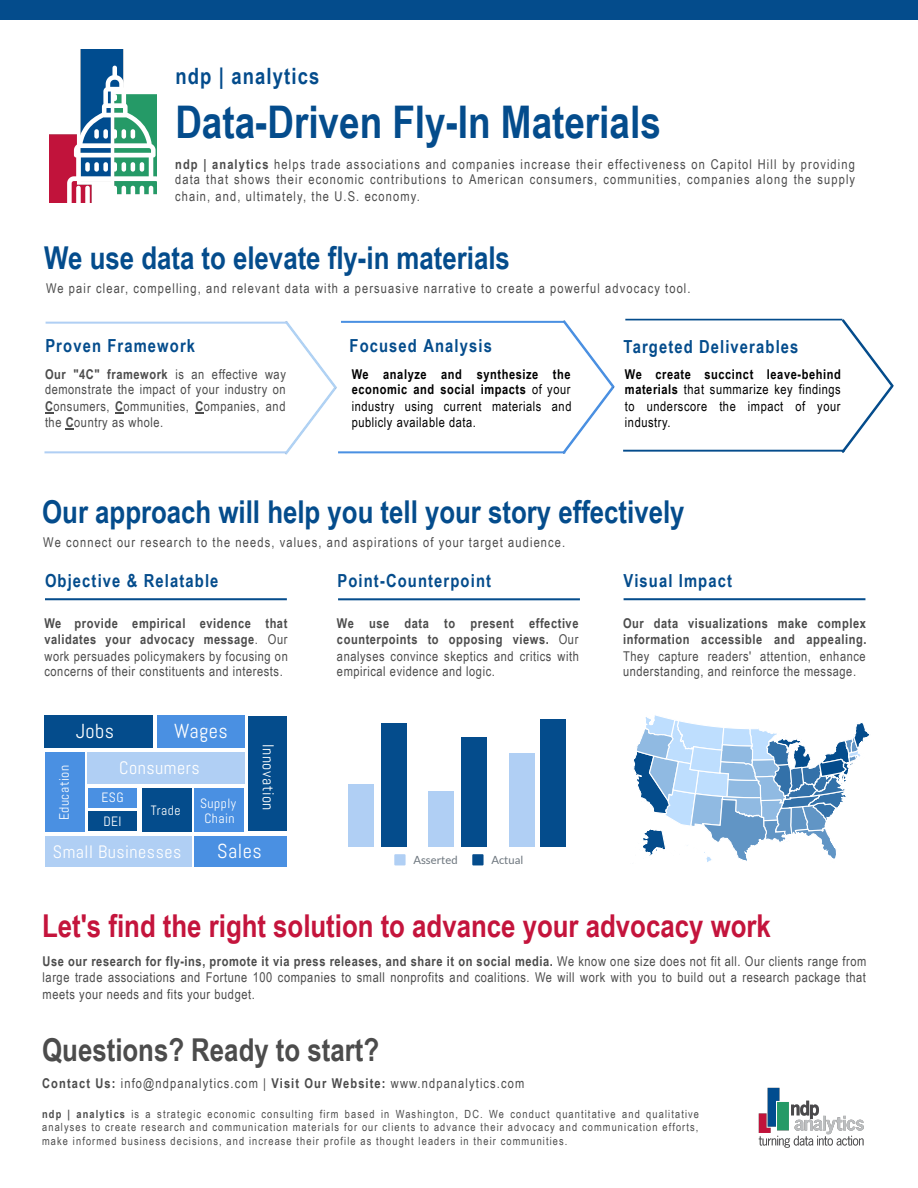
<style>
.page{position:relative;width:918px;height:1188px;background:#fff}
.page>*{position:absolute;margin:0;border:0;box-sizing:border-box;transform-origin:0 0}
.t1{font:700 45px "Arial Narrow";color:#044c8c}
.t2{font:700 31.5px "Arial Narrow";color:#044c8c}
.t3{font:700 31.5px "Arial Narrow";color:#c4143c}
.t4{font:700 31.5px "Arial Narrow";color:#4c4c4c}
.t5{font:700 22.5px "Arial Narrow";letter-spacing:.05em;color:#044c8c}
.t6{font:20.25px "Abel";letter-spacing:.025em;color:#fff}
.t7{font:700 18px "Arial Narrow";letter-spacing:.065em;color:#044c8c}
.t8{font:18px "Abel";letter-spacing:.03em;color:#fff}
.t9{font:17.95px "Abel";letter-spacing:.03em;color:#fff}
.t10{font:15.75px "Abel";letter-spacing:.03em;color:#fff}
.t11{font:13.5px/16.1px "Arial Narrow";letter-spacing:.045em;color:#4c4c4c;text-align:justify}
.t12{font:13.5px "Arial Narrow";letter-spacing:.085em;color:#4c4c4c}
.t13{font:13.5px/16.1px "Arial Narrow";letter-spacing:.04em;color:#000;text-align:justify}
.t14{font:13.5px/15.8px "Abel";letter-spacing:.035em;color:#fff;text-align:center}
.t15{font:11.25px/13.5px "Arial Narrow";letter-spacing:.1em;color:#4c4c4c;text-align:justify}
.t16{font:11.25px "Lato";color:#6c757d}
.s1{font-weight:700}
</style>
<div class="page">
<img style="left:758px;top:1087px;width:106px;height:61px">
<img style="left:50px;top:49px;width:74px;height:153px">
<svg style="left:67px;top:66px;width:90px;height:137px"></svg>
<div style="left:0;top:0;width:918px;height:19px;background:#044c8c"></div>
<svg style="left:45px;top:412px;width:9px;height:2px"></svg>
<svg style="left:115px;top:412px;width:9px;height:2px"></svg>
<svg style="left:195px;top:412px;width:9px;height:2px"></svg>
<svg style="left:282px;top:321px;width:57px;height:134px"></svg>
<hr style="left:624px;top:598px;width:241px;height:2px;background:#044c8c">
<svg style="left:633px;top:715px;width:236px;height:147px"></svg>
<div style="left:348px;top:784px;width:26px;height:62px;background:#b0cff4"></div>
<div style="left:428px;top:791px;width:26px;height:55px;background:#b0cff4"></div>
<div style="left:509px;top:753px;width:26px;height:93px;background:#b0cff4"></div>
<div style="left:381px;top:723px;width:26px;height:123px;background:#044c8c"></div>
<div style="left:461px;top:737px;width:26px;height:109px;background:#044c8c"></div>
<div style="left:541px;top:719px;width:25px;height:127px;background:#044c8c"></div>
<svg style="left:394px;top:854px;width:12px;height:11px"></svg>
<svg style="left:472px;top:854px;width:12px;height:11px"></svg>
<hr style="left:338px;top:598px;width:242px;height:2px;background:#044c8c">
<hr style="left:45px;top:598px;width:242px;height:2px;background:#044c8c">
<div style="left:45px;top:715px;width:108px;height:33px;background:#044c8c"></div>
<div style="left:45px;top:752px;width:40px;height:80px;background:#4a90e2"></div>
<div style="left:87px;top:752px;width:158px;height:32px;background:#b0cff4"></div>
<div style="left:89px;top:788px;width:48px;height:19px;background:#4a90e2"></div>
<div style="left:142px;top:788px;width:50px;height:44px;background:#044c8c"></div>
<div style="left:194px;top:788px;width:50px;height:44px;background:#4a90e2"></div>
<div style="left:157px;top:715px;width:88px;height:33px;background:#4a90e2"></div>
<div style="left:248px;top:716px;width:38px;height:115px;background:#044c8c"></div>
<div style="left:195px;top:836px;width:92px;height:31px;background:#4a90e2"></div>
<div style="left:45px;top:836px;width:147px;height:30px;background:#b0cff4"></div>
<div style="left:89px;top:812px;width:48px;height:19px;background:#044c8c"></div>
<hr style="left:338px;top:451px;width:227px;height:2px;background:#4a90e2">
<hr style="left:341px;top:321px;width:224px;height:2px;background:#4a90e2">
<hr style="left:623px;top:450px;width:222px;height:2px;background:#044c8c">
<hr style="left:625px;top:319px;width:217px;height:1px;background:#044c8c">
<hr style="left:44px;top:451px;width:242px;height:2px;background:#b0cff4">
<hr style="left:46px;top:322px;width:241px;height:2px;background:#b0cff4">
<svg style="left:560px;top:320px;width:55px;height:134px"></svg>
<svg style="left:839px;top:318px;width:55px;height:135px"></svg>
<p class="t5" style="left:175px;top:63px;width:145px">ndp | analytics</p>
<p class="t1" style="left:175px;top:96px;width:487px">Data-Driven Fly-In Materials</p>
<p class="t11" style="left:175px;top:156px;width:682px;line-height:16.3px"><span class="s1">ndp | analytics</span> helps trade associations and companies increase their effectiveness on Capitol Hill by providing data that shows their economic contributions to American consumers, communities, companies along the supply chain, and, ultimately, the U.S. economy.</p>
<p class="t2" style="left:44px;top:239px;width:467px">We use data to elevate fly-in materials</p>
<p class="t12" style="left:46px;top:281px;width:646px">We pair clear, compelling, and relevant data with a persuasive narrative to create a powerful advocacy tool.</p>
<p class="t7" style="left:45px;top:335px;width:151px">Proven Framework</p>
<p class="t7" style="left:350px;top:335px;width:144px">Focused Analysis</p>
<p class="t7" style="left:624px;top:337px;width:176px">Targeted Deliverables</p>
<p class="t11" style="left:45px;top:366px;width:242px"><span class="s1">Our "4C" framework</span> is an effective way demonstrate the impact of your industry on <span class="s1">C</span>onsumers, <span class="s1">C</span>ommunities, <span class="s1">C</span>ompanies, and the <span class="s1">C</span>ountry as whole.</p>
<p class="t13" style="left:352px;top:366px;width:221px"><span class="s1">We analyze and synthesize the economic and social impacts</span> of your industry using current materials and publicly available data.</p>
<p class="t13" style="left:625px;top:366px;width:217px"><span class="s1">We create succinct leave-behind materials</span> that summarize key findings to underscore the impact of your industry.</p>
<p class="t2" style="left:42px;top:493px;width:644px">Our approach will help you tell your story effectively</p>
<p class="t12" style="left:43px;top:534px;width:523px">We connect our research to the needs, values, and aspirations of your target audience.</p>
<p class="t7" style="left:45px;top:570px;width:175px">Objective &amp; Relatable</p>
<p class="t7" style="left:338px;top:570px;width:155px">Point-Counterpoint</p>
<p class="t7" style="left:624px;top:570px;width:110px">Visual Impact</p>
<p class="t11" style="left:44px;top:615px;width:245px"><span class="s1">We provide empirical evidence that validates your advocacy message</span>. Our work persuades policymakers by focusing on concerns of their constituents and interests.</p>
<p class="t11" style="left:623px;top:615px;width:245px"><span class="s1">Our data visualizations make complex information accessible and appealing.<br></span>They capture readers' attention, enhance understanding, and reinforce the message.</p>
<p class="t11" style="left:337px;top:615px;width:243px"><span class="s1">We use data to present effective counterpoints to opposing views.</span> Our analyses convince skeptics and critics with empirical evidence and logic.</p>
<p class="t6" style="left:76px;top:718px;width:40px">Jobs</p>
<p class="t6" style="left:174px;top:719px;width:55px">Wages</p>
<p class="t8" style="left:119px;top:757px;width:82px">Consumers</p>
<p class="t14" style="left:101px;top:790px;width:24px">ESG</p>
<p class="t14" style="left:103px;top:813px;width:20px">DEI</p>
<p class="t14" style="left:56px;top:820px;width:57px;rotate:-90deg">Education</p>
<p class="t14" style="left:151px;top:802px;width:31px">Trade</p>
<p class="t14" style="left:200px;top:795px;width:38px">Supply<br>Chain</p>
<p class="t10" style="left:278px;top:744px;width:68px;rotate:90deg">Innovation</p>
<p class="t9" style="left:53px;top:840px;width:130px">Small Businesses</p>
<p class="t6" style="left:217px;top:838px;width:46px">Sales</p>
<p class="t16" style="left:413px;top:853px;width:46px">Asserted</p>
<p class="t16" style="left:491px;top:853px;width:33px">Actual</p>
<p class="t3" style="left:42px;top:908px;width:730px">Let's find the right solution to advance your advocacy work</p>
<p class="t11" style="left:43px;top:953px;width:825px;line-height:16.3px"><span class="s1">Use our research for fly-ins, promote it via press releases, and share it on social media.</span> We know one size does not fit all. Our clients range from large trade associations and Fortune 100 companies to small nonprofits and coalitions. We will work with you to build out a research package that meets your needs and fits your budget.</p>
<p class="t4" style="left:42px;top:1032px;width:338px">Questions? Ready to start?</p>
<p class="t12" style="left:42px;top:1075px;width:484px"><span class="s1">Contact Us:</span> info@ndpanalytics.com | <span class="s1">Visit Our Website:</span> www.ndpanalytics.com</p>
<p class="t15" style="left:42px;top:1107px;width:658px"><span class="s1">ndp | analytics</span> is a strategic economic consulting firm based in Washington, DC. We conduct quantitative and qualitative analyses to create research and communication materials for our clients to advance their advocacy and communication efforts, make informed business decisions, and increase their profile as thought leaders in their communities.</p>
</div>
